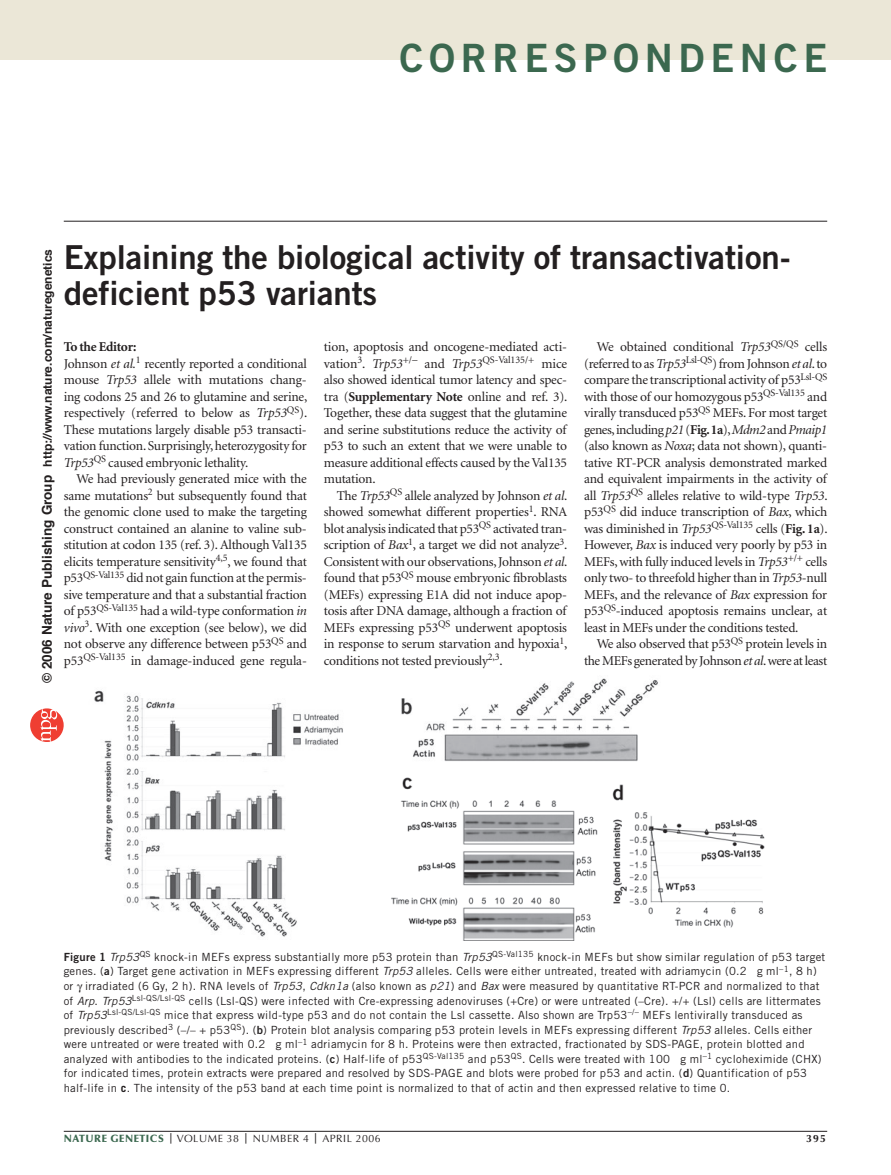
<style>
.page{position:relative;width:891px;height:1175px;background:#fff}
.page>*{position:absolute;margin:0;border:0;box-sizing:border-box;transform-origin:0 0}
.t1{font:39px "Trade Gothic Bold Two";letter-spacing:.145em;color:#3b684f}
.t2{font:33px/36px "Trade Gothic Bold Two";letter-spacing:-.005em;color:#231f20}
.t3{font:13.5px/16.5px "Minion";letter-spacing:-.02em;color:#231f20;text-align:justify}
.t4{font:700 12px "Helvetica";color:#231f1f}
.t5{font:11.25px/14.5px "Trade Gothic";letter-spacing:.02em;color:#231f20}
.t6{font:10.5px "Optima";letter-spacing:.05em;color:#231f20}
.t7{font:700 10.5px "Optima";color:#231f20}
.s1{font-size:13.5px}
.s2{font-weight:700}
.s3{font-style:italic}
.s4{font-family:"Trade Gothic Bold Two"}
.s5{font-weight:900;color:#3b684f}
</style>
<div class="page">
<div style="left:0;top:0;width:891px;height:60px;background:#ebe7d7"></div>
<hr style="left:64px;top:1131px;width:763px;height:1px;background:#231f20">
<hr style="left:64px;top:221px;width:763px;height:1px;background:#231f20">
<img style="left:94px;top:690px;width:249px;height:247px">
<img style="left:401px;top:678px;width:257px;height:83px">
<img style="left:391px;top:777px;width:374px;height:163px">
<svg style="left:30px;top:708px;width:34px;height:34px"></svg>
<h1 class="t1" style="left:400px;top:34px;width:429px">CORRESPONDENCE</h1>
<p class="t4" style="left:43px;top:683px;width:436px;rotate:-90deg"><span class="s1">© 2006 Nature Publishing Group</span> http://www.nature.com/naturegenetics</p>
<h2 class="t2" style="left:64px;top:239px;width:728px">Explaining the biological activity of transactivation&shy;deficient p53 variants</h2>
<p class="t3" style="left:64px;top:339px;width:245px;text-align:left"><span class="s2">To the Editor:<br></span>Johnson <span class="s3">et al.</span><sup>1</sup> recently reported a conditional mouse <span class="s3">Trp53</span> allele with mutations chang&shy;ing codons 25 and 26 to glutamine and serine, respectively (referred to below as <span class="s3">Trp53</span><sup>QS</sup>).<br>These mutations largely disable p53 transacti&shy;vation function. Surprisingly,heterozygosity for <span class="s3">Trp53</span><sup>QS</sup> caused embryonic lethality.</p>
<p class="t3" style="left:64px;top:471px;width:245px;text-indent:13px">We had previously generated mice with the same mutations<sup>2</sup> but subsequently found that the genomic clone used to make the targeting construct contained an alanine to valine sub&shy;stitution at codon 135 (ref. 3). Although Val135 elicits temperature sensitivity<sup>4,5</sup>, we found that p53<sup>QS-Val135</sup> did not gain function at the permis&shy;sive temperature and that a substantial fraction of p53<sup>QS-Val135</sup> had a wild-type conformation <span class="s3">in vivo</span><sup>3</sup>. With one exception (see below), we did not observe any difference between p53<sup>QS</sup> and p53<sup>QS-Val135</sup> in damage-induced gene regula-</p>
<p class="t3" style="left:324px;top:339px;width:245px">tion, apoptosis and oncogene-mediated acti&shy;vation<sup>3</sup>. <span class="s3">Trp53</span><sup>+/</sup>− and <span class="s3">Trp53</span><sup>QS-Val135/+</sup> mice also showed identical tumor latency and spec&shy;tra (<span class="s2">Supplementary Note</span> online and ref. 3).<br>Together, these data suggest that the glutamine and serine substitutions reduce the activity of p53 to such an extent that we were unable to measure additional effects caused by the Val135 mutation.</p>
<p class="t3" style="left:324px;top:488px;width:245px;text-indent:13px">The <span class="s3">Trp53</span><sup>QS</sup> allele analyzed by Johnson <span class="s3">et al</span>. showed somewhat different properties<sup>1</sup>. RNA blot analysis indicated that p53<sup>QS</sup> activated tran&shy;scription of <span class="s3">Bax</span><sup>1</sup>, a target we did not analyze<sup>3</sup>.<br>Consistent with our observations,Johnson <span class="s3">et al</span>. found that p53<sup>QS</sup> mouse embryonic fibroblasts (MEFs) expressing E1A did not induce apop&shy;tosis after DNA damage, although a fraction of MEFs expressing p53<sup>QS</sup> underwent apoptosis in response to serum starvation and hypoxia<sup>1</sup>, conditions not tested previously<sup>2,3</sup>.</p>
<p class="t3" style="left:584px;top:339px;width:245px;text-indent:13px">We obtained conditional <span class="s3">Trp53</span><sup>QS/QS</sup> cells (referred to as <span class="s3">Trp53</span><sup>Lsl-QS</sup>) from Johnson <span class="s3">et al</span>.to compare the transcriptional activity of p53<sup>Lsl-QS </sup>with those of our homozygous p53<sup>QS-Val135</sup> and virally transduced p53<sup>QS</sup> MEFs. For most target genes,including<span class="s3">p21</span> (<span class="s2">Fig.1a</span>),<span class="s3">Mdm2</span> and<span class="s3">Pmaip1 </span>(also known as <span class="s3">Noxa</span>; data not shown), quanti&shy;tative RT-PCR analysis demonstrated marked and equivalent impairments in the activity of all <span class="s3">Trp53</span><sup>QS</sup> alleles relative to wild-type <span class="s3">Trp53</span>. p53<sup>QS</sup> did induce transcription of <span class="s3">Bax</span>, which was diminished in <span class="s3">Trp53</span><sup>QS-Val135</sup> cells (<span class="s2">Fig. 1a</span>).<br>However, <span class="s3">Bax</span> is induced very poorly by p53 in MEFs,with fully induced levels in <span class="s3">Trp53</span><sup>+/+</sup> cells only two- to threefold higher than in <span class="s3">Trp53</span>-null MEFs, and the relevance of <span class="s3">Bax</span> expression for p53<sup>QS</sup>-induced apoptosis remains unclear, at least in MEFs under the conditions tested.</p>
<p class="t3" style="left:584px;top:636px;width:245px;text-align:right">We also observed that p53<sup>QS</sup> protein levels in the MEFs generated by Johnson<span class="s3">et al</span>.were at least</p>
<p class="t5" style="left:64px;top:949px;width:763px"><span class="s4">Figure 1</span> <span class="s3">Trp53</span><sup>QS</sup> knock-in MEFs express substantially more p53 protein than <span class="s3">Trp53</span><sup>QS-Val135</sup> knock-in MEFs but show similar regulation of p53 target genes. (<span class="s4">a</span>) Target gene activation in MEFs expressing different <span class="s3">Trp53</span> alleles. Cells were either untreated, treated with adriamycin (0.2 g ml<sup>–1</sup>, 8 h) or irradiated (6 Gy, 2 h). RNA levels of <span class="s3">Trp53</span>, <span class="s3">Cdkn1a</span> (also known as <span class="s3">p21</span>) and <span class="s3">Bax</span> were measured by quantitative RT-PCR and normalized to that of <span class="s3">Arp</span>. <span class="s3">Trp53</span><sup>Lsl-QS/Lsl-QS</sup> cells (Lsl-QS) were infected with Cre-expressing adenoviruses (+Cre) or were untreated (–Cre). +/+ (Lsl) cells are littermates of <span class="s3">Trp53</span><sup>Lsl-QS/Lsl-QS</sup> mice that express wild-type p53 and do not contain the Lsl cassette. Also shown are Trp53<sup>–/–</sup> MEFs lentivirally transduced as previously described<sup>3</sup> (–/– + p53<sup>QS</sup>). (<span class="s4">b</span>) Protein blot analysis comparing p53 protein levels in MEFs expressing different <span class="s3">Trp53</span> alleles. Cells either were untreated or were treated with 0.2 g ml<sup>–1</sup> adriamycin for 8 h. Proteins were then extracted, fractionated by SDS-PAGE, protein blotted and analyzed with antibodies to the indicated proteins. (<span class="s4">c</span>) Half-life of p53<sup>QS-Val135</sup> and p53<sup>QS</sup>. Cells were treated with 100 g ml<sup>–1</sup> cycloheximide (CHX) for indicated times, protein extracts were prepared and resolved by SDS-PAGE and blots were probed for p53 and actin. (<span class="s4">d</span>) Quantification of p53 half-life in <span class="s2">c</span>. The intensity of the p53 band at each time point is normalized to that of actin and then expressed relative to time 0.</p>
<p class="t6" style="left:64px;top:1132px;width:318px"><span class="s5">NATURE GENETICS</span> <span class="s2">|</span> VOLUME 38 <span class="s2">|</span> NUMBER 4 <span class="s2">|</span> APRIL 2006</p>
<p class="t7" style="left:806px;top:1132px;width:21px">395</p>
</div>
